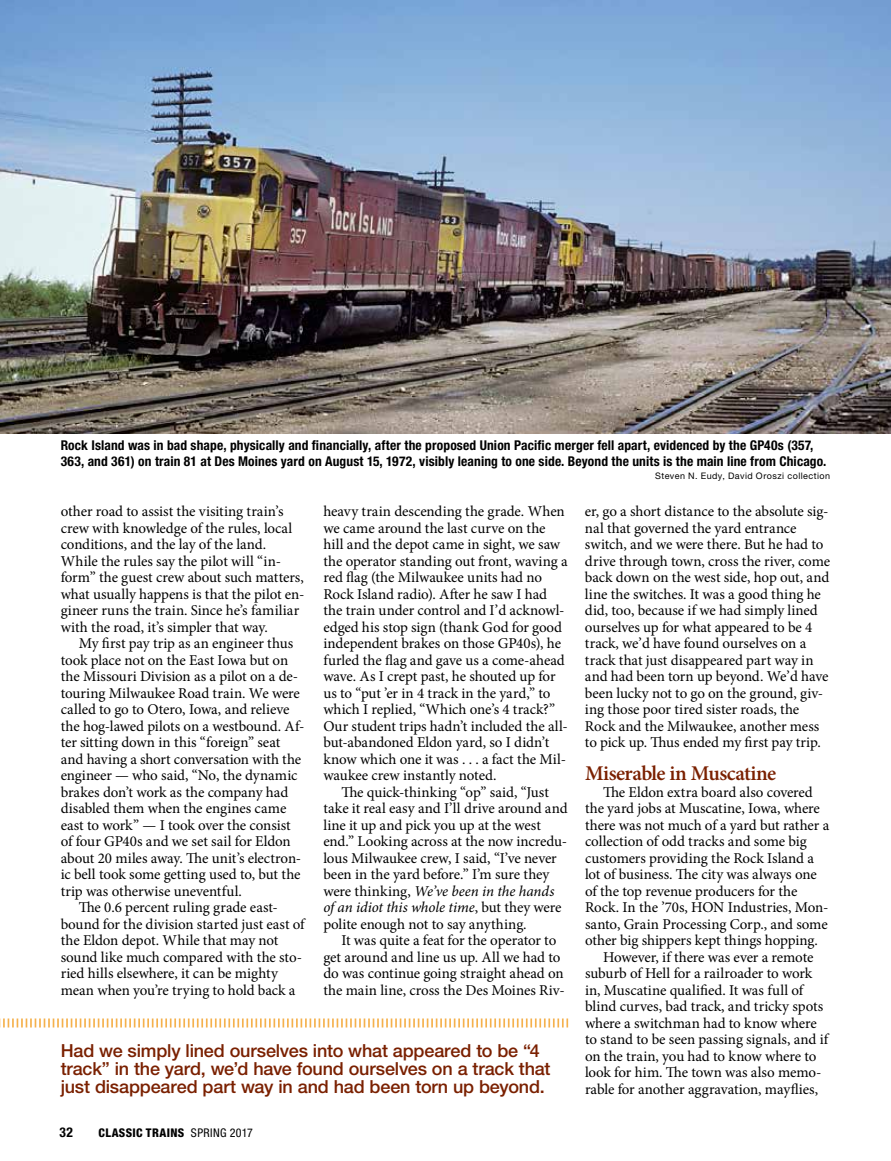
<style>
.page{position:relative;width:891px;height:1161px;background:#fff}
.page>*{position:absolute;margin:0;border:0;box-sizing:border-box;transform-origin:0 0}
.t1{font:600 21px "Minion Pro";letter-spacing:-.025em;color:#7a2000}
.t2{font:500 18px/18px "Helvetica Neue LT Std";letter-spacing:-.01em;color:#7a2000}
.t3{font:15px/16.5px "Minion Pro";letter-spacing:-.005em;color:#000}
.t4{font:italic 15px "Minion Pro";letter-spacing:-.005em;color:#000}
.t5{font:700 condensed 13.5px/16.5px "Helvetica Neue LT Std";letter-spacing:.01em;color:#000}
.t6{font:800 condensed 12px "Helvetica Neue LT Std";letter-spacing:.03em;color:#000}
.t7{font:9px "Helvetica Neue LT Std";letter-spacing:.05em;color:#000}
.s1{font-style:normal}
.s2{font-weight:400}
</style>
<div class="page">
<img style="left:0;top:0;width:891px;height:434px">
<svg style="left:0;top:1018px;width:568px;height:10px"></svg>
<p class="t5" style="left:61px;top:437px;width:767px">Rock Island was in bad shape, physically and financially, after the proposed Union Pacific merger fell apart, evidenced by the GP40s (357,<br>363, and 361) on train 81 at Des Moines yard on August 15, 1972, visibly leaning to one side. Beyond the units is the main line from Chicago.</p>
<p class="t7" style="left:655px;top:470px;width:177px">Steven N. Eudy, David Oroszi collection</p>
<p class="t3" style="left:61px;top:503px;width:224px">other road to assist the visiting train’s</p>
<p class="t3" style="left:61px;top:520px;width:233px">crew with knowledge of the rules, local</p>
<p class="t3" style="left:61px;top:536px;width:207px">conditions, and the lay of the land.</p>
<p class="t3" style="left:61px;top:553px;width:222px">While the rules say the pilot will “in-</p>
<p class="t3" style="left:61px;top:569px;width:245px">form” the guest crew about such matters,</p>
<p class="t3" style="left:61px;top:586px;width:245px">what usually happens is that the pilot en-</p>
<p class="t3" style="left:61px;top:602px;width:240px">gineer runs the train. Since he’s familiar</p>
<p class="t3" style="left:61px;top:619px;width:209px">with the road, it’s simpler that way.</p>
<p class="t3" style="left:79px;top:635px;width:216px">My first pay trip as an engineer thus</p>
<p class="t3" style="left:61px;top:652px;width:229px">took place not on the East Iowa but on</p>
<p class="t3" style="left:61px;top:668px;width:239px">the Missouri Division as a pilot on a de-</p>
<p class="t3" style="left:61px;top:685px;width:241px">touring Milwaukee Road train. We were</p>
<p class="t3" style="left:61px;top:701px;width:230px">called to go to Otero, Iowa, and relieve</p>
<p class="t3" style="left:61px;top:718px;width:245px">the hog-lawed pilots on a westbound. Af-</p>
<p class="t3" style="left:61px;top:734px;width:221px">ter sitting down in this “foreign” seat</p>
<p class="t3" style="left:61px;top:751px;width:242px">and having a short conversation with the</p>
<p class="t3" style="left:61px;top:767px;width:238px">engineer — who said, “No, the dynamic</p>
<p class="t3" style="left:61px;top:784px;width:229px">brakes don’t work as the company had</p>
<p class="t3" style="left:61px;top:800px;width:227px">disabled them when the engines came</p>
<p class="t3" style="left:61px;top:817px;width:232px">east to work” — I took over the consist</p>
<p class="t3" style="left:61px;top:833px;width:232px">of four GP40s and we set sail for Eldon</p>
<p class="t3" style="left:61px;top:850px;width:242px">about 20 miles away. The unit’s electron-</p>
<p class="t3" style="left:61px;top:866px;width:241px">ic bell took some getting used to, but the</p>
<p class="t3" style="left:61px;top:883px;width:183px">trip was otherwise uneventful.</p>
<p class="t3" style="left:79px;top:899px;width:201px">The 0.6 percent ruling grade east-</p>
<p class="t3" style="left:61px;top:916px;width:246px">bound for the division started just east of</p>
<p class="t3" style="left:61px;top:932px;width:219px">the Eldon depot. While that may not</p>
<p class="t3" style="left:61px;top:949px;width:243px">sound like much compared with the sto-</p>
<p class="t3" style="left:61px;top:965px;width:219px">ried hills elsewhere, it can be mighty</p>
<p class="t3" style="left:61px;top:982px;width:236px">mean when you’re trying to hold back a</p>
<p class="t3" style="left:323px;top:503px;width:243px">heavy train descending the grade. When</p>
<p class="t3" style="left:323px;top:520px;width:224px">we came around the last curve on the</p>
<p class="t3" style="left:323px;top:536px;width:238px">hill and the depot came in sight, we saw</p>
<p class="t3" style="left:323px;top:553px;width:246px">the operator standing out front, waving a</p>
<p class="t3" style="left:323px;top:569px;width:220px">red flag (the Milwaukee units had no</p>
<p class="t3" style="left:323px;top:586px;width:225px">Rock Island radio). After he saw I had</p>
<p class="t3" style="left:323px;top:602px;width:243px">the train under control and I’d acknowl-</p>
<p class="t3" style="left:323px;top:619px;width:240px">edged his stop sign (thank God for good</p>
<p class="t3" style="left:323px;top:635px;width:239px">independent brakes on those GP40s), he</p>
<p class="t3" style="left:323px;top:652px;width:243px">furled the flag and gave us a come-ahead</p>
<p class="t3" style="left:323px;top:668px;width:234px">wave. As I crept past, he shouted up for</p>
<p class="t3" style="left:323px;top:685px;width:229px">us to “put ’er in 4 track in the yard,” to</p>
<p class="t3" style="left:323px;top:701px;width:233px">which I replied, “Which one’s 4 track?”</p>
<p class="t3" style="left:323px;top:718px;width:246px">Our student trips hadn’t included the all-</p>
<p class="t3" style="left:323px;top:734px;width:227px">but-abandoned Eldon yard, so I didn’t</p>
<p class="t3" style="left:323px;top:751px;width:244px">know which one it was . . . a fact the Mil-</p>
<p class="t3" style="left:323px;top:767px;width:175px">waukee crew instantly noted.</p>
<p class="t3" style="left:341px;top:784px;width:209px">The quick-thinking “op” said, “Just</p>
<p class="t3" style="left:323px;top:800px;width:246px">take it real easy and I’ll drive around and</p>
<p class="t3" style="left:323px;top:817px;width:219px">line it up and pick you up at the west</p>
<p class="t3" style="left:323px;top:833px;width:245px">end.” Looking across at the now incredu-</p>
<p class="t3" style="left:323px;top:850px;width:235px">lous Milwaukee crew, I said, “I’ve never</p>
<p class="t3" style="left:323px;top:866px;width:228px">been in the yard before.” I’m sure they</p>
<p class="t4" style="left:323px;top:880px;width:233px"><span class="s1">were thinking,</span> We’ve been in the hands</p>
<p class="t4" style="left:323px;top:897px;width:240px">of an idiot this whole time<span class="s1">, but they were</span></p>
<p class="t3" style="left:323px;top:916px;width:205px">polite enough not to say anything.</p>
<p class="t3" style="left:341px;top:932px;width:216px">It was quite a feat for the operator to</p>
<p class="t3" style="left:323px;top:949px;width:239px">get around and line us up. All we had to</p>
<p class="t3" style="left:323px;top:965px;width:242px">do was continue going straight ahead on</p>
<p class="t3" style="left:323px;top:982px;width:243px">the main line, cross the Des Moines Riv-</p>
<p class="t2" style="left:61px;top:1041px;width:491px">Had we simply lined ourselves into what appeared to be “4 track” in the yard, we’d have found ourselves on a track that just disappeared part way in and had been torn up beyond.</p>
<p class="t5" style="left:60px;top:1124px;width:15px">32</p>
<p class="t6" style="left:99px;top:1125px;width:156px">CLASSIC TRAINS <span class="s2">SPRING 2017</span></p>
<p class="t3" style="left:585px;top:503px;width:247px">er, go a short distance to the absolute sig&shy;nal that governed the yard entrance switch, and we were there. But he had to drive through town, cross the river, come back down on the west side, hop out, and line the switches. It was a good thing he did, too, because if we had simply lined ourselves up for what appeared to be 4 track, we’d have found ourselves on a track that just disappeared part way in and had been torn up beyond. We’d have been lucky not to go on the ground, giv&shy;ing those poor tired sister roads, the Rock and the Milwaukee, another mess to pick up. Thus ended my first pay trip.</p>
<p class="t1" style="left:585px;top:759px;width:193px">Miserable in Muscatine</p>
<p class="t3" style="left:603px;top:784px;width:211px">The Eldon extra board also covered</p>
<p class="t3" style="left:585px;top:800px;width:236px">the yard jobs at Muscatine, Iowa, where</p>
<p class="t3" style="left:585px;top:817px;width:246px">there was not much of a yard but rather a</p>
<p class="t3" style="left:585px;top:833px;width:223px">collection of odd tracks and some big</p>
<p class="t3" style="left:585px;top:850px;width:230px">customers providing the Rock Island a</p>
<p class="t3" style="left:585px;top:866px;width:233px">lot of business. The city was always one</p>
<p class="t3" style="left:585px;top:883px;width:214px">of the top revenue producers for the</p>
<p class="t3" style="left:585px;top:899px;width:245px">Rock. In the ’70s, HON Industries, Mon-</p>
<p class="t3" style="left:585px;top:916px;width:244px">santo, Grain Processing Corp., and some</p>
<p class="t3" style="left:585px;top:932px;width:234px">other big shippers kept things hopping.</p>
<p class="t3" style="left:603px;top:949px;width:212px">However, if there was ever a remote</p>
<p class="t3" style="left:585px;top:965px;width:229px">suburb of Hell for a railroader to work</p>
<p class="t3" style="left:585px;top:982px;width:220px">in, Muscatine qualified. It was full of</p>
<p class="t3" style="left:585px;top:998px;width:240px">blind curves, bad track, and tricky spots</p>
<p class="t3" style="left:585px;top:1015px;width:233px">where a switchman had to know where</p>
<p class="t3" style="left:585px;top:1031px;width:245px">to stand to be seen passing signals, and if</p>
<p class="t3" style="left:585px;top:1048px;width:233px">on the train, you had to know where to</p>
<p class="t3" style="left:585px;top:1064px;width:238px">look for him. The town was also memo-</p>
<p class="t3" style="left:585px;top:1081px;width:235px">rable for another aggravation, mayflies,</p>
</div>
